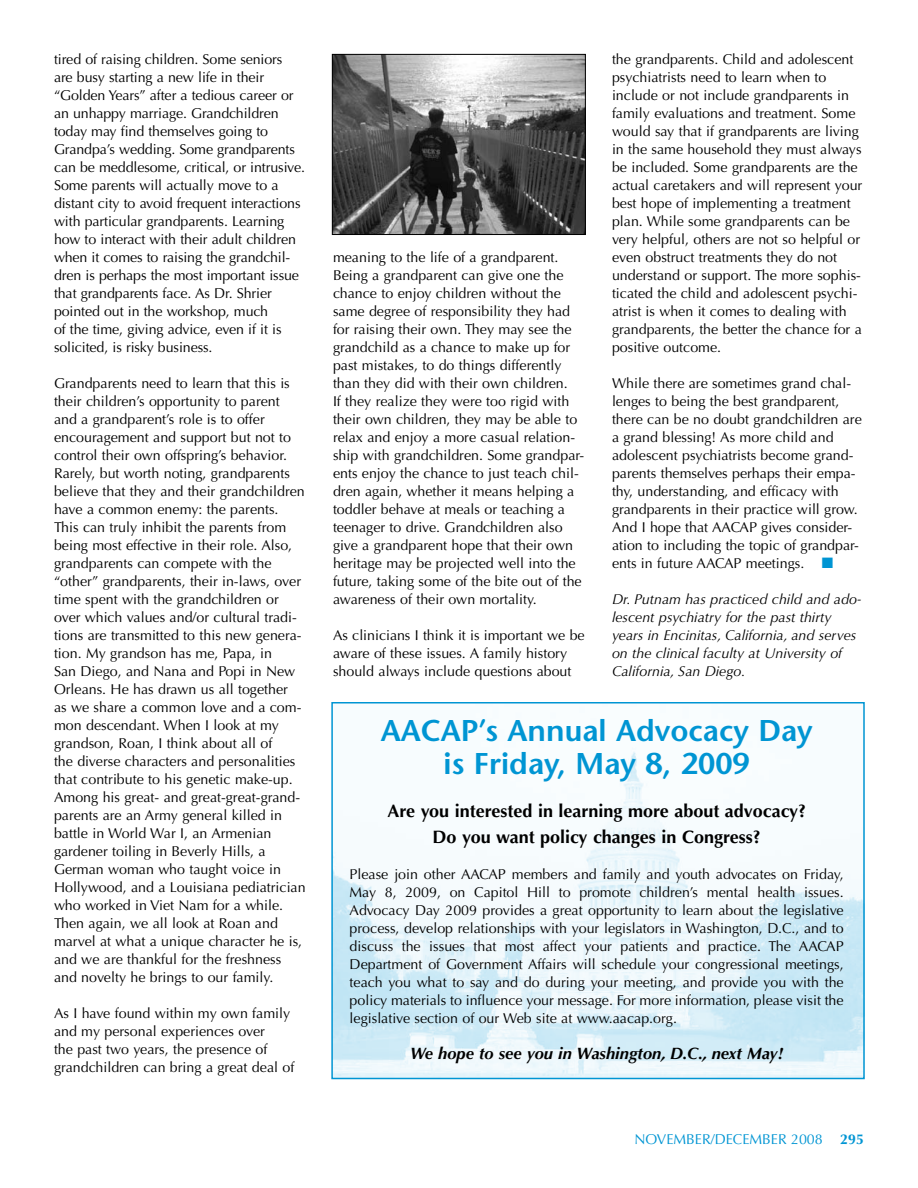
<style>
.page{position:relative;width:918px;height:1188px;background:#fff}
.page>*{position:absolute;margin:0;border:0;box-sizing:border-box;transform-origin:0 0}
.t1{font:600 30px/33px "Stone Sans";color:#0095d3;text-align:center}
.t2{font:700 18px/25.5px "Optima";color:#000;text-align:center}
.t3{font:italic 700 16.5px "Optima";color:#000}
.t4{font:14.25px/18px "Optima";color:#000}
.t5{font:italic 14.25px/18px "Optima";color:#000}
.t6{font:14.25px "Optima";color:#0095d3}
.s1{color:#0095d3}
.s2{font-weight:700}
</style>
<div class="page">
<img style="left:334px;top:56px;width:250px;height:177px">
<div style="left:332px;top:54px;width:254px;height:181px;border:1px solid #000"></div>
<img style="left:334px;top:748px;width:528px;height:328px">
<div style="left:331px;top:702px;width:534px;height:377px;border:2px solid #0095d3"></div>
<p class="t4" style="left:54px;top:51px;width:253px">tired of raising children. Some seniors<br>are busy starting a new life in their “Golden Years” after a tedious career or an unhappy marriage. Grandchildren today may find themselves going to Grandpa’s wedding. Some grandparents can be meddlesome, critical, or intrusive.<br>Some parents will actually move to a distant city to avoid frequent interactions with particular grandparents. Learning how to interact with their adult children when it comes to raising the grandchil&shy;dren is perhaps the most important issue that grandparents face. As Dr. Shrier pointed out in the workshop, much<br>of the time, giving advice, even if it is solicited, is risky business.</p>
<p class="t4" style="left:54px;top:375px;width:253px">Grandparents need to learn that this is their children’s opportunity to parent and a grandparent’s role is to offer encouragement and support but not to control their own offspring’s behavior.<br>Rarely, but worth noting, grandparents believe that they and their grandchildren have a common enemy: the parents.<br>This can truly inhibit the parents from being most effective in their role. Also, grandparents can compete with the “other” grandparents, their in-laws, over time spent with the grandchildren or over which values and/or cultural tradi&shy;tions are transmitted to this new genera&shy;tion. My grandson has me, Papa, in<br>San Diego, and Nana and Popi in New Orleans. He has drawn us all together<br>as we share a common love and a com&shy;mon descendant. When I look at my grandson, Roan, I think about all of<br>the diverse characters and personalities that contribute to his genetic make-up.<br>Among his great- and great-great-grand&shy;parents are an Army general killed in battle in World War I, an Armenian gardener toiling in Beverly Hills, a German woman who taught voice in Hollywood, and a Louisiana pediatrician who worked in Viet Nam for a while.<br>Then again, we all look at Roan and marvel at what a unique character he is, and we are thankful for the freshness and novelty he brings to our family.</p>
<p class="t4" style="left:54px;top:1005px;width:242px">As I have found within my own family and my personal experiences over<br>the past two years, the presence of grandchildren can bring a great deal of</p>
<p class="t4" style="left:612px;top:51px;width:252px">the grandparents. Child and adolescent psychiatrists need to learn when to include or not include grandparents in family evaluations and treatment. Some would say that if grandparents are living in the same household they must always be included. Some grandparents are the actual caretakers and will represent your best hope of implementing a treatment plan. While some grandparents can be very helpful, others are not so helpful or even obstruct treatments they do not understand or support. The more sophis&shy;ticated the child and adolescent psychi&shy;atrist is when it comes to dealing with grandparents, the better the chance for a positive outcome.</p>
<p class="t4" style="left:612px;top:375px;width:251px">While there are sometimes grand chal&shy;lenges to being the best grandparent, there can be no doubt grandchildren are a grand blessing! As more child and adolescent psychiatrists become grand&shy;parents themselves perhaps their empa&shy;thy, understanding, and efficacy with grandparents in their practice will grow.<br>And I hope that AACAP gives consider&shy;ation to including the topic of grandpar&shy;ents in future AACAP meetings. <span class="s1">■</span></p>
<p class="t5" style="left:612px;top:591px;width:251px">Dr. Putnam has practiced child and ado&shy;lescent psychiatry for the past thirty years in Encinitas, California, and serves on the clinical faculty at University of California, San Diego.</p>
<h1 class="t1" style="left:381px;top:714px;width:434px">AACAP’s Annual Advocacy Day is Friday, May 8, 2009</h1>
<p class="t2" style="left:387px;top:799px;width:420px">Are you interested in learning more about advocacy?<br>Do you want policy changes in Congress?</p>
<p class="t4" style="left:350px;top:865px;width:496px;text-align:justify">Please join other AACAP members and family and youth advocates on Friday, May 8, 2009, on Capitol Hill to promote children’s mental health issues.<br>Advocacy Day 2009 provides a great opportunity to learn about the legislative process, develop relationships with your legislators in Washington, D.C., and to discuss the issues that most affect your patients and practice. The AACAP Department of Government Affairs will schedule your congressional meetings, teach you what to say and do during your meeting, and provide you with the policy materials to influence your message. For more information, please visit the legislative section of our Web site at www.aacap.org.</p>
<p class="t3" style="left:410px;top:1043px;width:375px">We hope to see you in Washington, D.C., next May!</p>
<p class="t4" style="left:333px;top:248px;width:253px">meaning to the life of a grandparent.<br>Being a grandparent can give one the chance to enjoy children without the same degree of responsibility they had for raising their own. They may see the grandchild as a chance to make up for past mistakes, to do things differently than they did with their own children.<br>If they realize they were too rigid with their own children, they may be able to relax and enjoy a more casual relation&shy;ship with grandchildren. Some grandpar&shy;ents enjoy the chance to just teach chil&shy;dren again, whether it means helping a toddler behave at meals or teaching a teenager to drive. Grandchildren also give a grandparent hope that their own heritage may be projected well into the future, taking some of the bite out of the awareness of their own mortality.</p>
<p class="t4" style="left:333px;top:626px;width:253px">As clinicians I think it is important we be aware of these issues. A family history should always include questions about</p>
<p class="t6" style="left:634px;top:1131px;width:231px">NOVEMBER/DECEMBER 2008 <span class="s2">295</span></p>
</div>
